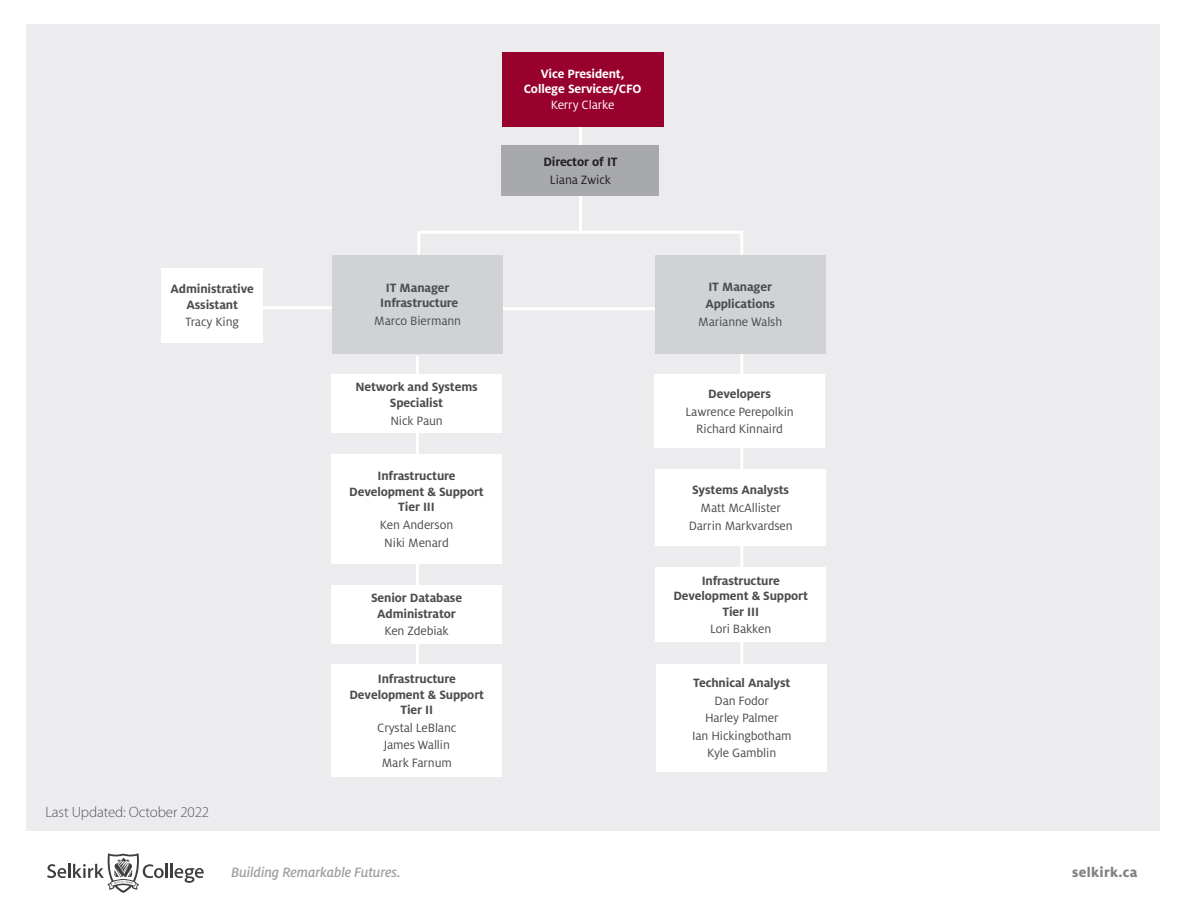
<style>
.page{position:relative;width:1188px;height:918px;background:#fff}
.page>*{position:absolute;margin:0;border:0;box-sizing:border-box;transform-origin:0 0}
.t1{font:italic 500 15px "Milo OT";letter-spacing:-.01em;color:#9d9fa2}
.t2{font:300 15px "Myriad Pro";letter-spacing:-.01em;color:#57585a}
.t3{font:800 15px "Milo OT";letter-spacing:.02em;color:#808285}
.t4{font:700 13.35px/15.6px "Milo OT";letter-spacing:-.01em;color:#4b4c4d;text-align:center}
.t5{font:13.35px "Milo OT";letter-spacing:-.01em;color:#4b4c4d}
.t6{font:700 13.35px/15.6px "Milo OT";letter-spacing:-.01em;color:#fff;text-align:center}
.t7{font:700 13.35px "Milo OT";letter-spacing:-.01em;color:#231f20}
.t8{font:13.35px "Milo OT";letter-spacing:-.01em;color:#231f20}
.s1{font-weight:400}
</style>
<div class="page">
<div style="left:26px;top:25px;width:1134px;height:868px;background:#ececee"></div>
<div style="left:0;top:831px;width:1183px;height:87px;background:#fff"></div>
<hr style="left:170px;top:864px;width:3px;height:14px;background:#3e3e3f">
<svg style="left:175px;top:868px;width:29px;height:15px"></svg>
<svg style="left:47px;top:853px;width:121px;height:40px"></svg>
<hr style="left:372px;top:307px;width:290px;height:3px;background:#fff">
<hr style="left:180px;top:306px;width:196px;height:3px;background:#fff">
<div style="left:417px;top:231px;width:326px;height:49px;border:3px solid #fff"></div>
<hr style="left:579px;top:121px;width:3px;height:110px;background:#fff">
<hr style="left:740px;top:353px;width:3px;height:364px;background:#fff">
<hr style="left:416px;top:356px;width:3px;height:365px;background:#fff">
<div style="left:657px;top:664px;width:170px;height:108px;background:#fff"></div>
<div style="left:502px;top:146px;width:157px;height:50px;background:#a8a9ad"></div>
<div style="left:502px;top:52px;width:162px;height:74px;background:#98012d"></div>
<div style="left:161px;top:268px;width:102px;height:74px;background:#fff"></div>
<div style="left:655px;top:255px;width:170px;height:98px;background:#d1d2d4"></div>
<div style="left:654px;top:375px;width:171px;height:73px;background:#fff"></div>
<div style="left:331px;top:374px;width:171px;height:59px;background:#fff"></div>
<div style="left:331px;top:585px;width:171px;height:59px;background:#fff"></div>
<div style="left:331px;top:455px;width:171px;height:109px;background:#fff"></div>
<div style="left:656px;top:568px;width:170px;height:74px;background:#fff"></div>
<div style="left:332px;top:665px;width:170px;height:112px;background:#fff"></div>
<div style="left:656px;top:470px;width:170px;height:76px;background:#fff"></div>
<div style="left:333px;top:255px;width:170px;height:98px;background:#d1d2d4"></div>
<p class="t6" style="left:524px;top:66px;width:119px">Vice President,<br>College Services/CFO<br><span class="s1">Kerry Clarke</span></p>
<p class="t4" style="left:171px;top:281px;width:85px">Administrative<br>Assistant</p>
<p class="t5" style="left:186px;top:315px;width:55px">Tracy King</p>
<p class="t2" style="left:45px;top:803px;width:165px">Last Updated: October 2022</p>
<p class="t4" style="left:380px;top:280px;width:80px">IT Manager<br>Infrastructure</p>
<p class="t5" style="left:374px;top:313px;width:89px">Marco Biermann</p>
<p class="t4" style="left:355px;top:379px;width:124px">Network and Systems<br>Specialist</p>
<p class="t5" style="left:390px;top:413px;width:54px">Nick Paun</p>
<p class="t4" style="left:349px;top:468px;width:136px">Infrastructure<br>Development &amp; Support<br>Tier III</p>
<p class="t5" style="left:380px;top:518px;width:75px">Ken Anderson</p>
<p class="t5" style="left:384px;top:535px;width:66px">Niki Menard</p>
<p class="t4" style="left:371px;top:590px;width:93px">Senior Database<br>Administrator</p>
<p class="t5" style="left:384px;top:624px;width:66px">Ken Zdebiak</p>
<p class="t4" style="left:350px;top:671px;width:136px">Infrastructure<br>Development &amp; Support<br>Tier II</p>
<p class="t5" style="left:377px;top:720px;width:81px">Crystal LeBlanc</p>
<p class="t5" style="left:384px;top:738px;width:68px">James Wallin</p>
<p class="t5" style="left:382px;top:755px;width:72px">Mark Farnum</p>
<p class="t7" style="left:543px;top:154px;width:76px">Director of IT</p>
<p class="t8" style="left:550px;top:172px;width:63px">Liana Zwick</p>
<p class="t4" style="left:708px;top:279px;width:65px">IT Manager</p>
<p class="t4" style="left:705px;top:296px;width:71px">Applications</p>
<p class="t5" style="left:698px;top:314px;width:86px">Marianne Walsh</p>
<p class="t4" style="left:708px;top:386px;width:64px">Developers</p>
<p class="t5" style="left:685px;top:404px;width:110px">Lawrence Perepolkin</p>
<p class="t5" style="left:696px;top:422px;width:88px">Richard Kinnaird</p>
<p class="t4" style="left:692px;top:482px;width:98px">Systems Analysts</p>
<p class="t5" style="left:701px;top:501px;width:82px">Matt McAllister</p>
<p class="t5" style="left:689px;top:518px;width:105px">Darrin Markvardsen</p>
<p class="t4" style="left:673px;top:573px;width:136px">Infrastructure<br>Development &amp; Support<br>Tier III</p>
<p class="t5" style="left:710px;top:622px;width:63px">Lori Bakken</p>
<p class="t4" style="left:693px;top:675px;width:99px">Technical Analyst</p>
<p class="t5" style="left:715px;top:693px;width:56px">Dan Fodor</p>
<p class="t5" style="left:705px;top:711px;width:75px">Harley Palmer</p>
<p class="t5" style="left:692px;top:728px;width:101px">Ian Hickingbotham</p>
<p class="t5" style="left:707px;top:746px;width:70px">Kyle Gamblin</p>
<p class="t1" style="left:231px;top:864px;width:171px">Building Remarkable Futures.</p>
<p class="t3" style="left:1072px;top:864px;width:67px">selkirk.ca</p>
</div>
